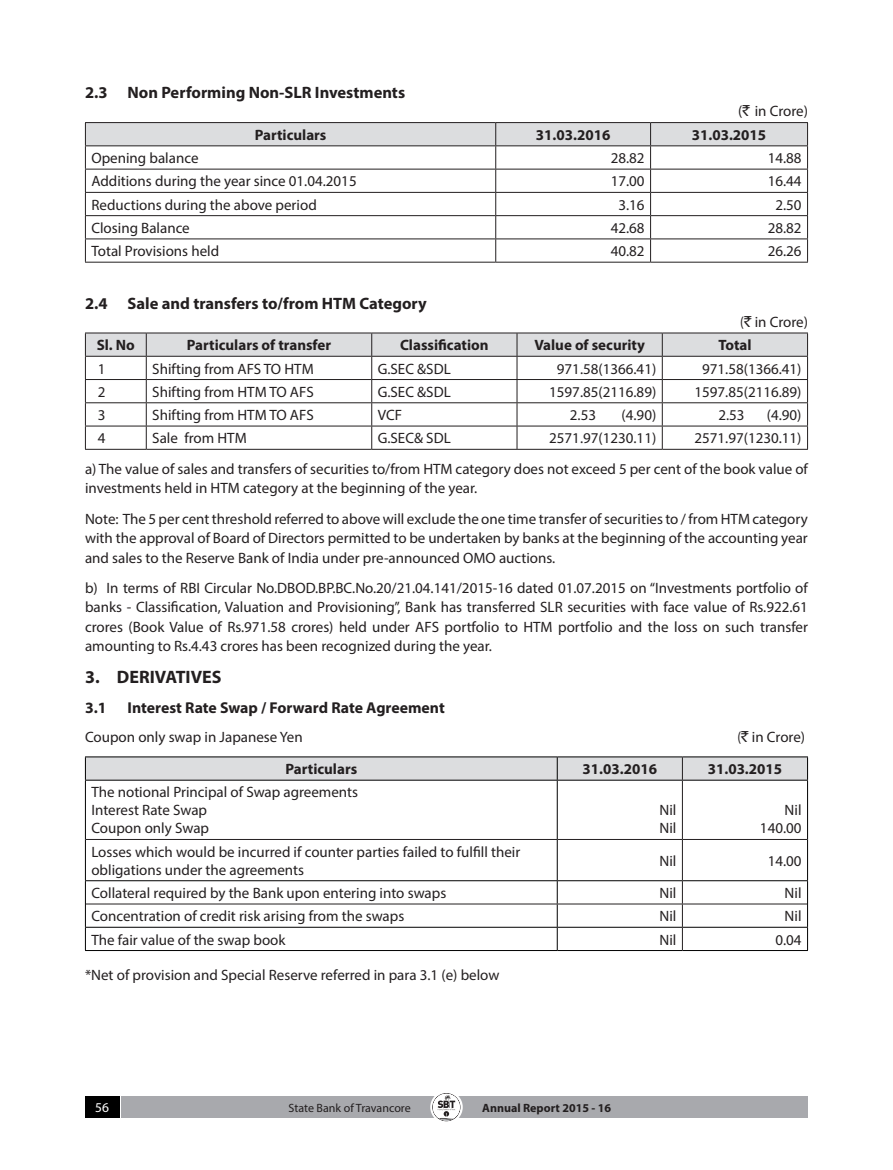
<style>
.page{position:relative;width:893px;height:1170px;background:#fff}
.page>*{position:absolute;margin:0;border:0;box-sizing:border-box;transform-origin:0 0}
.t1{font:700 18px "Myriad Pro";color:#231f20}
.t2{font:700 16.5px "Myriad Pro";color:#231f20}
.t3{font:700 15.75px "Myriad Pro";letter-spacing:-.005em;color:#231f20}
.t4{font:15px/18px "Myriad Pro";color:#231f20}
.t5{font:700 15px "Myriad Pro";color:#231f20}
.t6{font:13.5px "Myriad Pro";color:#fff}
.t7{font:12px "Myriad Pro";letter-spacing:-.005em;color:#231f20}
.t8{font:700 12px "Myriad Pro";color:#231f20}
.s1{font-family:"Rupee Foradian"}
.s2{font-stretch:condensed}
</style>
<div class="page">
<div style="left:121px;top:1096px;width:687px;height:21px;background:#a8a9ad"></div>
<svg style="left:430px;top:1090px;width:33px;height:33px"></svg>
<div style="left:85px;top:1096px;width:34px;height:21px;background:#000"></div>
<svg style="left:432px;top:1092px;width:28px;height:29px"></svg>
<hr style="left:85px;top:122px;width:411px;height:1px;background:#231f20">
<hr style="left:496px;top:122px;width:155px;height:1px;background:#231f20">
<hr style="left:651px;top:122px;width:157px;height:1px;background:#231f20">
<svg style="left:85px;top:123px;width:723px;height:139px"></svg>
<hr style="left:85px;top:262px;width:411px;height:1px;background:#231f20">
<hr style="left:496px;top:262px;width:155px;height:1px;background:#231f20">
<hr style="left:651px;top:262px;width:157px;height:1px;background:#231f20">
<hr style="left:85px;top:332px;width:61px;height:1px;background:#231f20">
<hr style="left:146px;top:332px;width:226px;height:1px;background:#231f20">
<hr style="left:372px;top:332px;width:145px;height:1px;background:#231f20">
<hr style="left:517px;top:332px;width:145px;height:1px;background:#231f20">
<hr style="left:662px;top:332px;width:146px;height:1px;background:#231f20">
<svg style="left:85px;top:333px;width:723px;height:116px"></svg>
<hr style="left:85px;top:449px;width:61px;height:1px;background:#231f20">
<hr style="left:146px;top:449px;width:226px;height:1px;background:#231f20">
<hr style="left:372px;top:449px;width:145px;height:1px;background:#231f20">
<hr style="left:517px;top:449px;width:145px;height:1px;background:#231f20">
<hr style="left:662px;top:449px;width:146px;height:1px;background:#231f20">
<hr style="left:85px;top:780px;width:1px;height:59px;background:#000">
<hr style="left:557px;top:780px;width:1px;height:59px;background:#000">
<hr style="left:807px;top:780px;width:1px;height:59px;background:#000">
<hr style="left:85px;top:839px;width:1px;height:41px;background:#000">
<hr style="left:557px;top:839px;width:1px;height:41px;background:#000">
<hr style="left:807px;top:839px;width:1px;height:41px;background:#000">
<hr style="left:85px;top:880px;width:472px;height:1px;background:#000">
<hr style="left:557px;top:880px;width:125px;height:1px;background:#000">
<hr style="left:682px;top:880px;width:126px;height:1px;background:#000">
<hr style="left:85px;top:926px;width:472px;height:1px;background:#000">
<svg style="left:85px;top:881px;width:1px;height:69px"></svg>
<hr style="left:557px;top:926px;width:125px;height:1px;background:#000">
<svg style="left:557px;top:881px;width:1px;height:69px"></svg>
<hr style="left:682px;top:926px;width:126px;height:1px;background:#000">
<svg style="left:807px;top:881px;width:1px;height:69px"></svg>
<hr style="left:85px;top:950px;width:472px;height:1px;background:#000">
<hr style="left:557px;top:950px;width:125px;height:1px;background:#000">
<hr style="left:682px;top:950px;width:126px;height:1px;background:#000">
<svg style="left:85px;top:756px;width:723px;height:24px;background:#cfd0d2"></svg>
<hr style="left:682px;top:780px;width:1px;height:59px;background:#231f20">
<hr style="left:86px;top:839px;width:471px;height:1px;background:#231f20">
<hr style="left:557px;top:839px;width:125px;height:1px;background:#231f20">
<hr style="left:682px;top:839px;width:125px;height:1px;background:#231f20">
<hr style="left:682px;top:839px;width:1px;height:41px;background:#231f20">
<hr style="left:86px;top:903px;width:471px;height:1px;background:#231f20">
<hr style="left:557px;top:903px;width:125px;height:1px;background:#231f20">
<hr style="left:682px;top:903px;width:125px;height:1px;background:#231f20">
<svg style="left:682px;top:881px;width:1px;height:69px"></svg>
<p class="t2" style="left:85px;top:82px;width:322px">2.3 Non Performing Non-SLR Investments</p>
<p class="t4" style="left:738px;top:102px;width:71px">(<span class="s1">`</span> in Crore)</p>
<p class="t5" style="left:255px;top:125px;width:73px">Particulars</p>
<p class="t5" style="left:536px;top:125px;width:76px">31.03.2016</p>
<p class="t5" style="left:692px;top:125px;width:76px">31.03.2015</p>
<p class="t4" style="left:91px;top:149px;width:109px">Opening balance</p>
<p class="t4" style="left:611px;top:149px;width:35px">28.82</p>
<p class="t4" style="left:768px;top:149px;width:35px">14.88</p>
<p class="t4" style="left:91px;top:172px;width:267px">Additions during the year since 01.04.2015</p>
<p class="t4" style="left:611px;top:172px;width:35px">17.00</p>
<p class="t4" style="left:768px;top:172px;width:35px">16.44</p>
<p class="t4" style="left:91px;top:195px;width:227px">Reductions during the above period</p>
<p class="t4" style="left:618px;top:195px;width:28px">3.16</p>
<p class="t4" style="left:775px;top:195px;width:28px">2.50</p>
<p class="t4" style="left:91px;top:219px;width:100px">Closing Balance</p>
<p class="t4" style="left:611px;top:219px;width:35px">42.68</p>
<p class="t4" style="left:768px;top:219px;width:35px">28.82</p>
<p class="t4" style="left:91px;top:242px;width:129px">Total Provisions held</p>
<p class="t4" style="left:611px;top:242px;width:35px">40.82</p>
<p class="t4" style="left:768px;top:242px;width:35px">26.26</p>
<p class="t2" style="left:85px;top:292px;width:343px">2.4 Sale and transfers to/from HTM Category</p>
<p class="t4" style="left:740px;top:312px;width:69px"><span class="s2">(</span><span class="s1">`</span> in Crore)</p>
<p class="t5" style="left:97px;top:335px;width:39px">Sl. No</p>
<p class="t5" style="left:187px;top:335px;width:146px">Particulars of transfer</p>
<p class="t5" style="left:400px;top:335px;width:90px">Classification</p>
<p class="t5" style="left:534px;top:335px;width:112px">Value of security</p>
<p class="t5" style="left:718px;top:335px;width:35px">Total</p>
<p class="t4" style="left:98px;top:359px;width:9px">1</p>
<p class="t4" style="left:152px;top:359px;width:163px">Shifting from AFS TO HTM</p>
<p class="t4" style="left:378px;top:359px;width:74px">G.SEC &amp;SDL</p>
<p class="t4" style="left:557px;top:359px;width:101px">971.58(1366.41)</p>
<p class="t4" style="left:702px;top:359px;width:101px">971.58(1366.41)</p>
<p class="t4" style="left:98px;top:382px;width:9px">2</p>
<p class="t4" style="left:152px;top:382px;width:163px">Shifting from HTM TO AFS</p>
<p class="t4" style="left:378px;top:382px;width:74px">G.SEC &amp;SDL</p>
<p class="t4" style="left:549px;top:382px;width:109px">1597.85(2116.89)</p>
<p class="t4" style="left:694px;top:382px;width:109px">1597.85(2116.89)</p>
<p class="t4" style="left:98px;top:406px;width:9px">3</p>
<p class="t4" style="left:152px;top:406px;width:163px">Shifting from HTM TO AFS</p>
<p class="t4" style="left:378px;top:406px;width:26px">VCF</p>
<p class="t4" style="left:570px;top:406px;width:28px">2.53</p>
<p class="t4" style="left:622px;top:406px;width:36px">(4.90)</p>
<p class="t4" style="left:718px;top:406px;width:28px">2.53</p>
<p class="t4" style="left:767px;top:406px;width:36px">(4.90)</p>
<p class="t4" style="left:98px;top:429px;width:9px">4</p>
<p class="t4" style="left:152px;top:429px;width:96px">Sale from HTM</p>
<p class="t4" style="left:378px;top:429px;width:74px">G.SEC&amp; SDL</p>
<p class="t4" style="left:549px;top:429px;width:109px">2571.97(1230.11)</p>
<p class="t4" style="left:85px;top:423px;width:724px;line-height:30.5px;text-indent:609px">2571.97(1230.11) a) The value of sales and transfers of securities to/from HTM category does not exceed 5 per cent of the book value of</p>
<p class="t4" style="left:85px;top:473px;width:724px;line-height:30.2px">investments held in HTM category at the beginning of the year.<br>Note: The 5 per cent threshold referred to above will exclude the one time transfer of securities to / from HTM category</p>
<p class="t4" style="left:85px;top:528px;width:724px;line-height:19.5px">with the approval of Board of Directors permitted to be undertaken by banks at the beginning of the accounting year and sales to the Reserve Bank of India under pre-announced OMO auctions.</p>
<p class="t4" style="left:85px;top:577px;width:724px;line-height:19.5px;text-align:justify">b) In terms of RBI Circular No.DBOD.BP.BC.No.20/21.04.141/2015-16 dated 01.07.2015 on “Investments portfolio of banks - Classification, Valuation and Provisioning”, Bank has transferred SLR securities with face value of Rs.922.61 crores (Book Value of Rs.971.58 crores) held under AFS portfolio to HTM portfolio and the loss on such transfer amounting to Rs.4.43 crores has been recognized during the year.</p>
<p class="t1" style="left:85px;top:665px;width:138px">3. DERIVATIVES</p>
<p class="t3" style="left:85px;top:697px;width:23px">3.1</p>
<p class="t3" style="left:128px;top:697px;width:319px">Interest Rate Swap / Forward Rate Agreement</p>
<p class="t4" style="left:85px;top:727px;width:219px">Coupon only swap in Japanese Yen</p>
<p class="t4" style="left:737px;top:727px;width:69px"><span class="s2">(</span><span class="s1">`</span> in Crore)</p>
<p class="t5" style="left:285px;top:759px;width:73px">Particulars</p>
<p class="t5" style="left:583px;top:759px;width:76px">31.03.2016</p>
<p class="t5" style="left:708px;top:759px;width:76px">31.03.2015</p>
<p class="t4" style="left:91px;top:783px;width:268px">The notional Principal of Swap agreements<br>Interest Rate Swap<br>Coupon only Swap</p>
<p class="t4" style="left:659px;top:801px;width:19px">Nil<br>Nil</p>
<p class="t4" style="left:760px;top:801px;width:43px;text-align:right">Nil<br>140.00</p>
<p class="t4" style="left:91px;top:842px;width:430px">Losses which would be incurred if counter parties failed to fulfill their obligations under the agreements</p>
<p class="t4" style="left:659px;top:851px;width:19px">Nil</p>
<p class="t4" style="left:768px;top:851px;width:35px">14.00</p>
<p class="t4" style="left:91px;top:883px;width:356px">Collateral required by the Bank upon entering into swaps</p>
<p class="t4" style="left:659px;top:883px;width:19px">Nil</p>
<p class="t4" style="left:784px;top:883px;width:19px">Nil</p>
<p class="t4" style="left:91px;top:906px;width:314px">Concentration of credit risk arising from the swaps</p>
<p class="t4" style="left:659px;top:906px;width:19px">Nil</p>
<p class="t4" style="left:784px;top:906px;width:19px">Nil</p>
<p class="t4" style="left:91px;top:930px;width:196px">The fair value of the swap book</p>
<p class="t4" style="left:659px;top:930px;width:19px">Nil</p>
<p class="t4" style="left:775px;top:930px;width:28px">0.04</p>
<p class="t4" style="left:85px;top:965px;width:416px">*Net of provision and Special Reserve referred in para 3.1 (e) below</p>
<p class="t6" style="left:95px;top:1099px;width:15px">56</p>
<p class="t7" style="left:289px;top:1099px;width:124px">State Bank of Travancore</p>
<p class="t8" style="left:482px;top:1099px;width:130px">Annual Report 2015 - 16</p>
</div>
